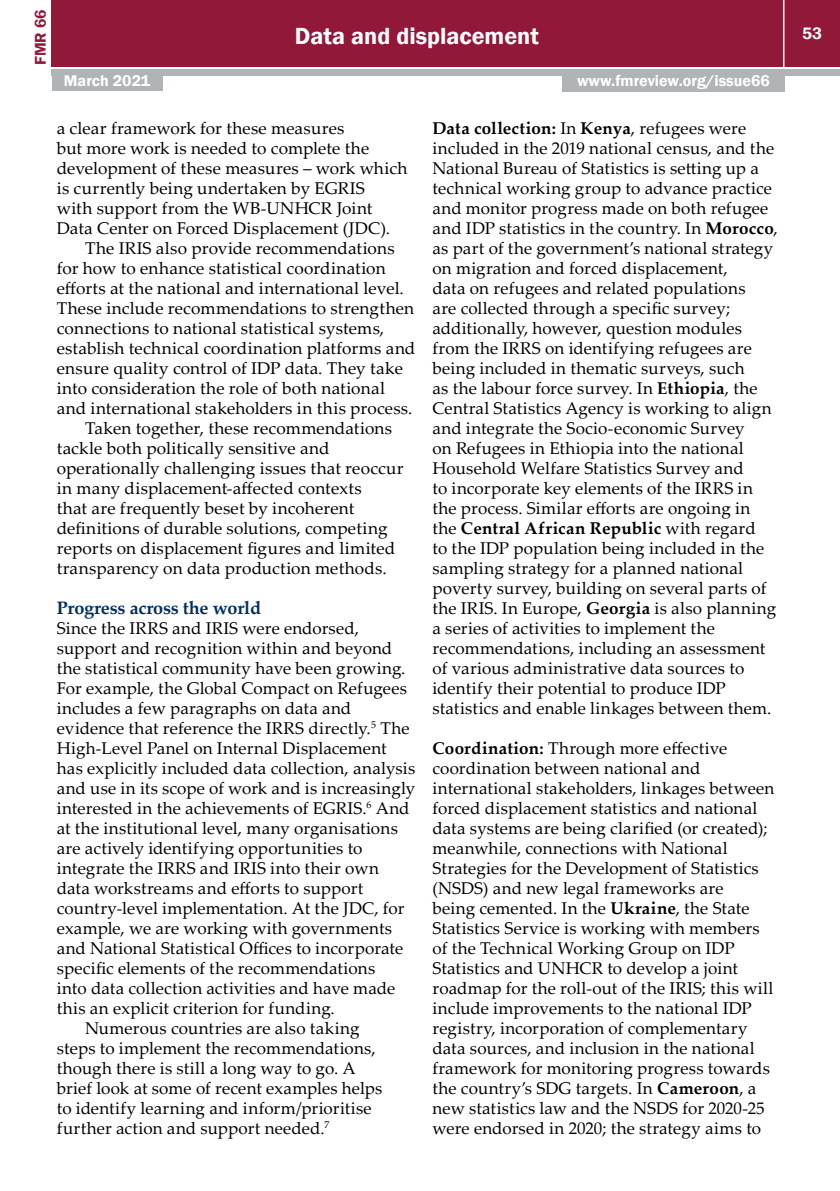
<style>
.page{position:relative;width:840px;height:1191px;background:#fff}
.page>*{position:absolute;margin:0;border:0;box-sizing:border-box;transform-origin:0 0}
.t1{font:600 24px "Franklin Gothic";color:#fff}
.t2{font:700 18px "Palatino Linotype";letter-spacing:-.01em;color:#002d62}
.t3{font:17px/20px "Palatino Linotype";letter-spacing:.01em;color:#000}
.t4{font:600 17px "Franklin Gothic";color:#fff}
.t5{font:600 16px "Franklin Gothic";color:#fff}
.t6{font:600 16px "Franklin Gothic";color:#92183a}
.s1{font-weight:700}
</style>
<div class="page">
<div style="left:52px;top:0;width:787px;height:66px;background:#92183a"></div>
<div style="left:52px;top:69px;width:787px;height:6px;background:#b1b4b6"></div>
<hr style="left:782px;top:0;width:2px;height:68px;background:#fff">
<div style="left:52px;top:73px;width:110px;height:18px;background:#b1b4b6"></div>
<div style="left:562px;top:74px;width:222px;height:18px;background:#b1b4b6"></div>
<p class="t6" style="left:31px;top:65px;width:57px;rotate:-90deg">FMR 66</p>
<h1 class="t1" style="left:295px;top:22px;width:245px">Data and displacement</h1>
<p class="t4" style="left:801px;top:23px;width:21px">53</p>
<p class="t5" style="left:64px;top:71px;width:88px">March 2021</p>
<p class="t5" style="left:576px;top:71px;width:194px">www.fmreview.org/issue66</p>
<p class="t3" style="left:57px;top:117px;width:352px">a clear framework for these measures<br>but more work is needed to complete the development of these measures – work which is currently being undertaken by EGRIS<br>with support from the WB-UNHCR Joint Data Center on Forced Displacement (JDC).</p>
<p class="t3" style="left:85px;top:237px;width:311px">The IRIS also provide recommendations</p>
<p class="t3" style="left:57px;top:257px;width:330px">for how to enhance statistical coordination</p>
<p class="t3" style="left:57px;top:277px;width:348px">efforts at the national and international level.</p>
<p class="t3" style="left:57px;top:297px;width:359px">These include recommendations to strengthen</p>
<p class="t3" style="left:57px;top:317px;width:329px">connections to national statistical systems,</p>
<p class="t3" style="left:57px;top:337px;width:360px">establish technical coordination platforms and</p>
<p class="t3" style="left:57px;top:357px;width:347px">ensure quality control of IDP data. They take</p>
<p class="t3" style="left:57px;top:377px;width:329px">into consideration the role of both national</p>
<p class="t3" style="left:57px;top:397px;width:357px">and international stakeholders in this process.</p>
<p class="t3" style="left:85px;top:417px;width:308px">Taken together, these recommendations</p>
<p class="t3" style="left:57px;top:437px;width:274px">tackle both politically sensitive and</p>
<p class="t3" style="left:57px;top:457px;width:348px">operationally challenging issues that reoccur</p>
<p class="t3" style="left:57px;top:477px;width:306px">in many displacement-affected contexts</p>
<p class="t3" style="left:57px;top:497px;width:299px">that are frequently beset by incoherent</p>
<p class="t3" style="left:57px;top:517px;width:332px">definitions of durable solutions, competing</p>
<p class="t3" style="left:57px;top:537px;width:340px">reports on displacement figures and limited</p>
<p class="t3" style="left:57px;top:557px;width:331px">transparency on data production methods.</p>
<p class="t2" style="left:57px;top:595px;width:206px">Progress across the world</p>
<p class="t3" style="left:57px;top:617px;width:303px">Since the IRRS and IRIS were endorsed,</p>
<p class="t3" style="left:57px;top:637px;width:337px">support and recognition within and beyond</p>
<p class="t3" style="left:57px;top:657px;width:350px">the statistical community have been growing.</p>
<p class="t3" style="left:57px;top:677px;width:351px">For example, the Global Compact on Refugees</p>
<p class="t3" style="left:57px;top:697px;width:296px">includes a few paragraphs on data and</p>
<p class="t3" style="left:57px;top:717px;width:354px">evidence that reference the IRRS directly.<sup>5</sup> The</p>
<p class="t3" style="left:57px;top:737px;width:331px">High-Level Panel on Internal Displacement</p>
<p class="t3" style="left:57px;top:757px;width:360px">has explicitly included data collection, analysis</p>
<p class="t3" style="left:57px;top:777px;width:360px">and use in its scope of work and is increasingly</p>
<p class="t3" style="left:57px;top:797px;width:354px">interested in the achievements of EGRIS.<sup>6</sup> And</p>
<p class="t3" style="left:57px;top:817px;width:342px">at the institutional level, many organisations</p>
<p class="t3" style="left:57px;top:837px;width:307px">are actively identifying opportunities to</p>
<p class="t3" style="left:57px;top:857px;width:323px">integrate the IRRS and IRIS into their own</p>
<p class="t3" style="left:57px;top:877px;width:308px">data workstreams and efforts to support</p>
<p class="t3" style="left:57px;top:897px;width:349px">country-level implementation. At the JDC, for</p>
<p class="t3" style="left:57px;top:917px;width:337px">example, we are working with governments</p>
<p class="t3" style="left:57px;top:937px;width:348px">and National Statistical Offices to incorporate</p>
<p class="t3" style="left:57px;top:957px;width:320px">specific elements of the recommendations</p>
<p class="t3" style="left:57px;top:977px;width:340px">into data collection activities and have made</p>
<p class="t3" style="left:57px;top:997px;width:279px">this an explicit criterion for funding.</p>
<p class="t3" style="left:85px;top:1017px;width:276px">Numerous countries are also taking</p>
<p class="t3" style="left:57px;top:1037px;width:320px">steps to implement the recommendations,</p>
<p class="t3" style="left:57px;top:1057px;width:300px">though there is still a long way to go. A</p>
<p class="t3" style="left:57px;top:1077px;width:327px">brief look at some of recent examples helps</p>
<p class="t3" style="left:57px;top:1097px;width:316px">to identify learning and inform/prioritise</p>
<p class="t3" style="left:57px;top:1117px;width:274px">further action and support needed.<sup>7</sup></p>
<p class="t3" style="left:432px;top:117px;width:346px"><span class="s1">Data collection:</span> In <span class="s1">Kenya</span>, refugees were included in the 2019 national census, and the National Bureau of Statistics is setting up a technical working group to advance practice and monitor progress made on both refugee and IDP statistics in the country. In <span class="s1">Morocco</span>, as part of the government’s national strategy on migration and forced displacement,<br>data on refugees and related populations<br>are collected through a specific survey; additionally, however, question modules from the IRRS on identifying refugees are being included in thematic surveys, such<br>as the labour force survey. In <span class="s1">Ethiopia</span>, the Central Statistics Agency is working to align and integrate the Socio-economic Survey<br>on Refugees in Ethiopia into the national Household Welfare Statistics Survey and<br>to incorporate key elements of the IRRS in the process. Similar efforts are ongoing in the <span class="s1">Central African Republic</span> with regard<br>to the IDP population being included in the sampling strategy for a planned national poverty survey, building on several parts of the IRIS. In Europe, <span class="s1">Georgia</span> is also planning a series of activities to implement the recommendations, including an assessment of various administrative data sources to identify their potential to produce IDP statistics and enable linkages between them.</p>
<p class="t3" style="left:432px;top:737px;width:343px"><span class="s1">Coordination:</span> Through more effective coordination between national and international stakeholders, linkages between forced displacement statistics and national data systems are being clarified (or created); meanwhile, connections with National Strategies for the Development of Statistics (NSDS) and new legal frameworks are<br>being cemented. In the <span class="s1">Ukraine</span>, the State Statistics Service is working with members of the Technical Working Group on IDP Statistics and UNHCR to develop a joint roadmap for the roll-out of the IRIS; this will include improvements to the national IDP registry, incorporation of complementary data sources, and inclusion in the national framework for monitoring progress towards the country’s SDG targets. In <span class="s1">Cameroon</span>, a new statistics law and the NSDS for 2020-25 were endorsed in 2020; the strategy aims to</p>
</div>
